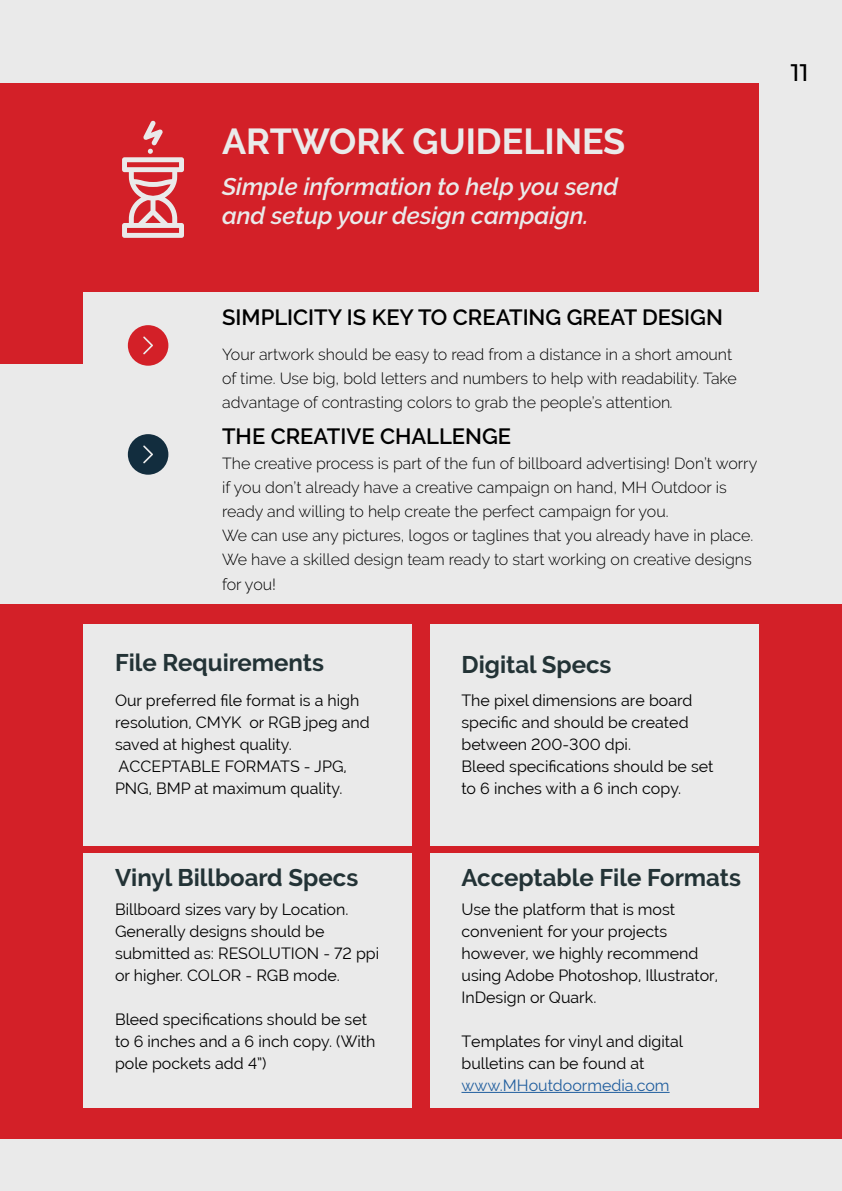
<style>
.page{position:relative;width:842px;height:1191px;background:#eaeaea}
.page>*{position:absolute;margin:0;border:0;box-sizing:border-box;transform-origin:0 0}
.t1{font:700 36px "Raleway";color:#eaeaea}
.t2{font:700 24px "Raleway";color:#233336}
.t3{font:italic 600 24px/28.8px "Raleway";color:#eaeaea}
.t4{font:500 24px "Montserrat";color:#000}
.t5{font:600 22px "Raleway";color:#000}
.t6{font:16px/22px "Raleway";color:#000}
.t7{font:300 16px/24px "Raleway";color:#000}
.t8{font:16px "Raleway";color:#215e9e}
.s1{font-style:italic}
</style>
<div class="page">
<div style="left:0;top:84px;width:758px;height:280px;background:#d32028"></div>
<div style="left:84px;top:292px;width:758px;height:306px;background:#eaeaea"></div>
<div style="left:0;top:604px;width:842px;height:534px;background:#d32028"></div>
<div style="left:84px;top:624px;width:328px;height:221px;background:#eaeaea"></div>
<div style="left:430px;top:624px;width:328px;height:221px;background:#eaeaea"></div>
<div style="left:84px;top:853px;width:328px;height:254px;background:#eaeaea"></div>
<div style="left:430px;top:853px;width:328px;height:254px;background:#eaeaea"></div>
<svg style="left:122px;top:120px;width:62px;height:118px"></svg>
<div style="left:128px;top:325px;width:40px;height:41px;background:#d32028;border-radius:50%"></div>
<svg style="left:143px;top:336px;width:10px;height:18px"></svg>
<div style="left:128px;top:434px;width:40px;height:41px;background:#122d3e;border-radius:50%"></div>
<svg style="left:143px;top:445px;width:10px;height:18px"></svg>
<hr style="left:461px;top:1092px;width:209px;height:1px;background:#215e9e">
<h1 class="t1" style="left:222px;top:121px;width:405px">ARTWORK GUIDELINES</h1>
<h2 class="t3" style="left:222px;top:172px;width:398px">Simple information to help you send and setup your design campaign.</h2>
<h3 class="t5" style="left:222px;top:305px;width:502px">SIMPLICITY IS KEY TO CREATING GREAT DESIGN</h3>
<p class="t7" style="left:222px;top:343px;width:516px">Your artwork should be easy to read from a distance in a short amount of time. Use big, bold letters and numbers to help with readability. Take advantage of contrasting colors to grab the people’s attention<span class="s1">.</span></p>
<h3 class="t5" style="left:222px;top:423px;width:291px">THE CREATIVE CHALLENGE</h3>
<p class="t7" style="left:222px;top:452px;width:537px">The creative process is part of the fun of billboard advertising! Don’t worry if you don’t already have a creative campaign on hand, MH Outdoor is ready and willing to help create the perfect campaign for you.<br>We can use any pictures, logos or taglines that you already have in place.<br>We have a skilled design team ready to start working on creative designs for you!</p>
<h2 class="t2" style="left:115px;top:648px;width:211px">File Requirements</h2>
<h2 class="t2" style="left:461px;top:650px;width:152px">Digital Specs</h2>
<p class="t6" style="left:115px;top:689px;width:256px">Our preferred file format is a high resolution, CMYK or RGB jpeg and saved at highest quality.<br>ACCEPTABLE FORMATS - JPG,<br>PNG, BMP at maximum quality.</p>
<p class="t6" style="left:461px;top:689px;width:254px">The pixel dimensions are board specific and should be created between 200-300 dpi.<br>Bleed specifications should be set to 6 inches with a 6 inch copy.</p>
<h2 class="t2" style="left:115px;top:863px;width:245px">Vinyl Billboard Specs</h2>
<h2 class="t2" style="left:461px;top:864px;width:281px">Acceptable File Formats</h2>
<p class="t6" style="left:115px;top:898px;width:266px">Billboard sizes vary by Location.<br>Generally designs should be submitted as: RESOLUTION - 72 ppi or higher. COLOR - RGB mode.</p>
<p class="t6" style="left:115px;top:1008px;width:262px">Bleed specifications should be set to 6 inches and a 6 inch copy. (With pole pockets add 4”)</p>
<p class="t6" style="left:461px;top:898px;width:258px">Use the platform that is most convenient for your projects however, we highly recommend using Adobe Photoshop, Illustrator,<br>InDesign or Quark.</p>
<p class="t6" style="left:461px;top:1030px;width:223px">Templates for vinyl and digital bulletins can be found at</p>
<p class="t8" style="left:461px;top:1076px;width:210px">www.MHoutdoormedia.com</p>
<h2 class="t4" style="left:791px;top:56px;width:19px">11</h2>
</div>
